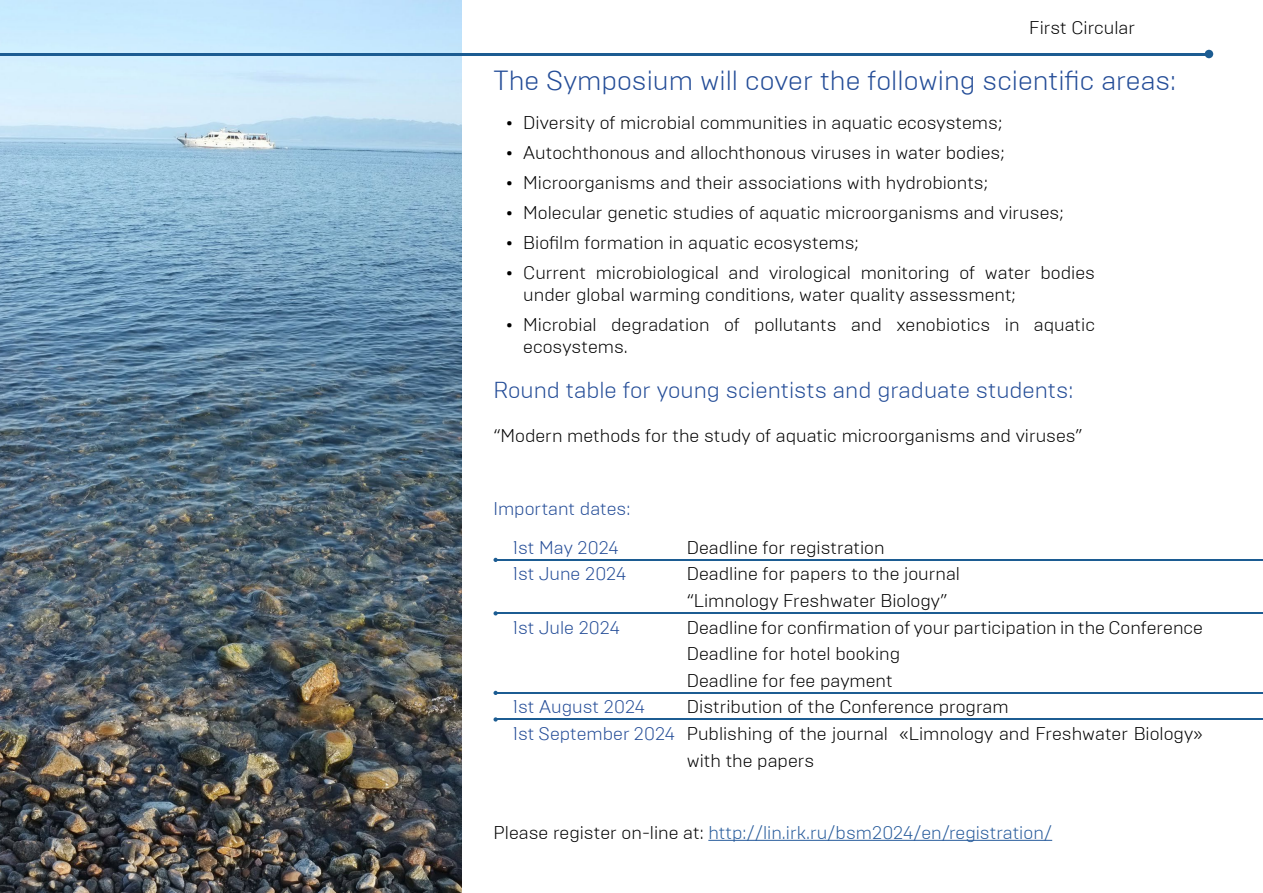
<style>
.page{position:relative;width:1263px;height:893px;background:#fff}
.page>*{position:absolute;margin:0;border:0;box-sizing:border-box;transform-origin:0 0}
.t1{font:300 27px "Brutal Type";color:#234c97}
.t2{font:300 22.5px "Brutal Type";color:#234c97}
.t3{font:300 18px/26.5px "Brutal Type";color:#000}
.t4{font:300 18px "Brutal Type";color:#275b9b}
.t5{font:300 18px "Brutal Type";color:#234c97}
.s1{color:#234c97}
.s2{color:#000}
</style>
<div class="page">
<img style="left:0;top:0;width:462px;height:893px">
<hr style="left:496px;top:559px;width:767px;height:1px;background:#1c5c92">
<hr style="left:496px;top:613px;width:767px;height:1px;background:#1c5c92">
<hr style="left:496px;top:719px;width:767px;height:1px;background:#1c5c92">
<hr style="left:496px;top:692px;width:767px;height:1px;background:#1c5c92">
<hr style="left:708px;top:840px;width:344px;height:1px;background:#275b9b">
<svg style="left:493px;top:691px;width:5px;height:4px"></svg>
<svg style="left:493px;top:717px;width:5px;height:5px"></svg>
<svg style="left:493px;top:611px;width:5px;height:4px"></svg>
<svg style="left:493px;top:558px;width:5px;height:4px"></svg>
<div style="left:1205px;top:50px;width:8px;height:8px;background:#1c5c92;border-radius:50%"></div>
<hr style="left:0;top:53px;width:1209px;height:2px;background:#1c5c92">
<p class="t3" style="left:1029px;top:14px;width:107px">First Circular</p>
<h1 class="t1" style="left:493px;top:64px;width:684px">The Symposium will cover the following scientific areas:</h1>
<p class="t3" style="left:506px;top:108px;width:497px">• Diversity of microbial communities in aquatic ecosystems;</p>
<p class="t3" style="left:506px;top:139px;width:500px">• Autochthonous and allochthonous viruses in water bodies;</p>
<p class="t3" style="left:506px;top:169px;width:483px">• Microorganisms and their associations with hydrobionts;</p>
<p class="t3" style="left:506px;top:199px;width:558px">• Molecular genetic studies of aquatic microorganisms and viruses;</p>
<p class="t3" style="left:506px;top:229px;width:354px">• Biofilm formation in aquatic ecosystems;</p>
<p class="t3" style="left:523px;top:261px;width:573px;line-height:21.6px;text-indent:-17px">• Current microbiological and virological monitoring of water bodies under global warming conditions, water quality assessment;</p>
<p class="t3" style="left:523px;top:313px;width:573px;line-height:21.6px;text-indent:-17px">• Microbial degradation of pollutants and xenobiotics in aquatic ecosystems.</p>
<p class="t2" style="left:493px;top:377px;width:581px">Round table for young scientists and graduate students:</p>
<p class="t3" style="left:493px;top:421px;width:591px">“Modern methods for the study of aquatic microorganisms and viruses”</p>
<p class="t5" style="left:493px;top:498px;width:138px">Important dates:</p>
<p class="t5" style="left:513px;top:536px;width:107px">1st May 2024</p>
<p class="t3" style="left:687px;top:534px;width:199px">Deadline for registration</p>
<p class="t5" style="left:513px;top:563px;width:114px">1st June 2024</p>
<p class="t3" style="left:687px;top:560px;width:275px;line-height:27px">Deadline for papers to the journal “Limnology Freshwater Biology”</p>
<p class="t5" style="left:513px;top:616px;width:108px">1st Jule 2024</p>
<p class="t3" style="left:687px;top:613px;width:518px">Deadline for confirmation of your participation in the Conference<br>Deadline for hotel booking<br>Deadline for fee payment</p>
<p class="t5" style="left:513px;top:696px;width:133px">1st August 2024</p>
<p class="t3" style="left:687px;top:693px;width:323px">Distribution of the Conference program</p>
<p class="t3" style="left:513px;top:719px;width:691px"><span class="s1">1st September 2024</span> Publishing of the journal «Limnology and Freshwater Biology»</p>
<p class="t3" style="left:687px;top:746px;width:129px">with the papers</p>
<p class="t4" style="left:493px;top:821px;width:560px"><span class="s2">Please register on-line at:</span> http://lin.irk.ru/bsm2024/en/registration/</p>
</div>
